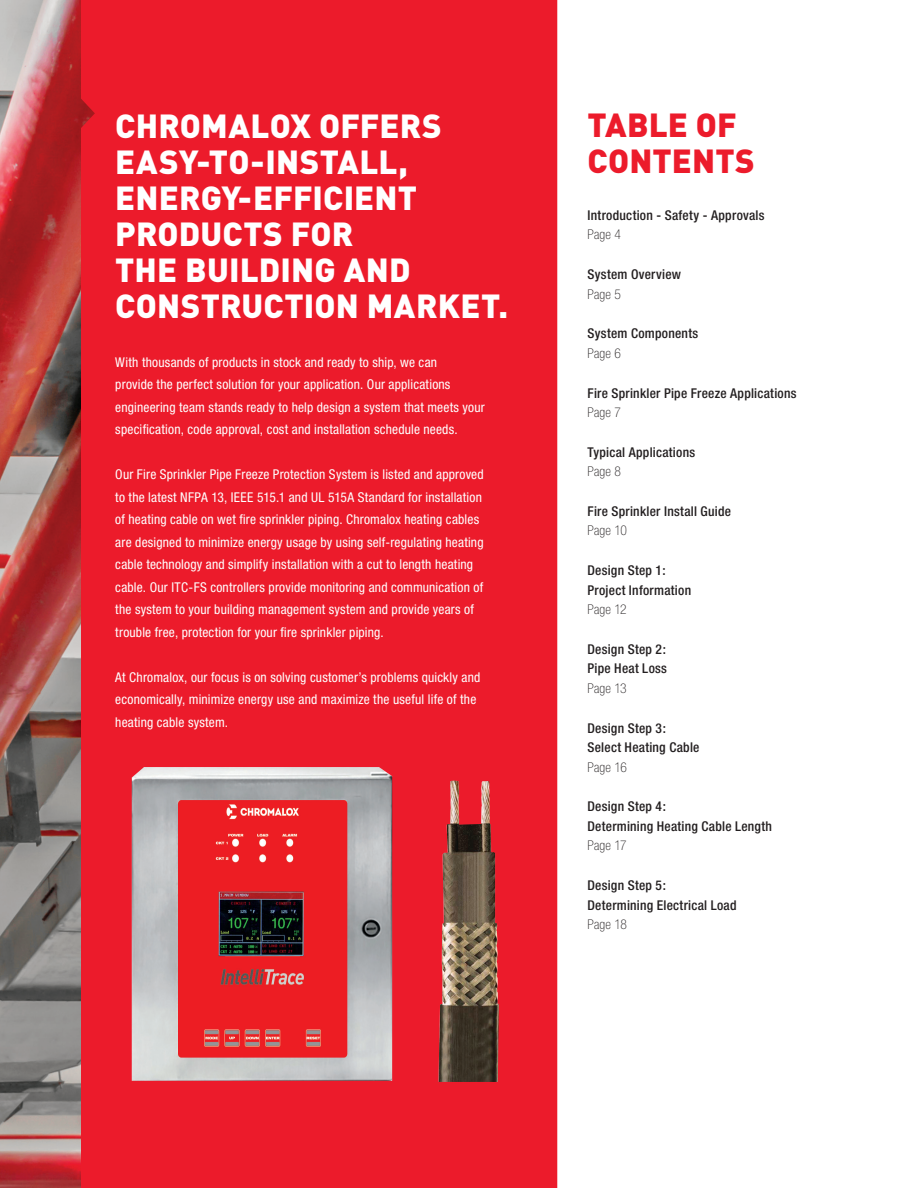
<style>
.page{position:relative;width:918px;height:1188px;background:#fff}
.page>*{position:absolute;margin:0;border:0;box-sizing:border-box;transform-origin:0 0}
.t1{font:900 33px/36px "DIN";letter-spacing:.005em;color:#fff}
.t2{font:900 33px/36px "DIN";letter-spacing:.005em;color:#ec1b2b}
.t3{font:condensed 13.5px/22.5px "Helvetica Neue";letter-spacing:.015em;color:#fff}
.t4{font:500 condensed 13.5px/19.5px "Helvetica Neue";letter-spacing:.02em;color:#231f20}
.t5{font:100 condensed 13.5px "Helvetica Neue";letter-spacing:.02em;color:#231f20}
</style>
<div class="page">
<img style="left:0;top:0;width:81px;height:1188px">
<div style="left:81px;top:0;width:476px;height:1188px;background:#ec1b2b"></div>
<img style="left:438px;top:780px;width:61px;height:302px">
<img style="left:132px;top:767px;width:260px;height:314px">
<h1 class="t1" style="left:115px;top:106px;width:395px">CHROMALOX OFFERS<br>EASY-TO-INSTALL,<br>ENERGY-EFFICIENT<br>PRODUCTS FOR<br>THE BUILDING AND<br>CONSTRUCTION MARKET.</h1>
<h1 class="t2" style="left:588px;top:105px;width:169px">TABLE OF<br>CONTENTS</h1>
<p class="t4" style="left:588px;top:205px;width:178px">Introduction - Safety - Approvals</p>
<p class="t5" style="left:588px;top:227px;width:35px">Page 4</p>
<p class="t4" style="left:588px;top:264px;width:95px">System Overview</p>
<p class="t5" style="left:588px;top:286px;width:35px">Page 5</p>
<p class="t4" style="left:588px;top:324px;width:112px">System Components</p>
<p class="t5" style="left:588px;top:345px;width:35px">Page 6</p>
<p class="t4" style="left:588px;top:383px;width:211px">Fire Sprinkler Pipe Freeze Applications</p>
<p class="t5" style="left:588px;top:405px;width:35px">Page 7</p>
<p class="t4" style="left:588px;top:442px;width:109px">Typical Applications</p>
<p class="t5" style="left:588px;top:464px;width:35px">Page 8</p>
<p class="t4" style="left:588px;top:501px;width:145px">Fire Sprinkler Install Guide</p>
<p class="t5" style="left:588px;top:523px;width:41px">Page 10</p>
<p class="t4" style="left:588px;top:561px;width:105px">Design Step 1:<br>Project Information</p>
<p class="t5" style="left:588px;top:602px;width:41px">Page 12</p>
<p class="t4" style="left:588px;top:639px;width:81px">Design Step 2:<br>Pipe Heat Loss</p>
<p class="t5" style="left:588px;top:681px;width:41px">Page 13</p>
<p class="t4" style="left:588px;top:718px;width:113px">Design Step 3:<br>Select Heating Cable</p>
<p class="t5" style="left:588px;top:759px;width:41px">Page 16</p>
<p class="t4" style="left:588px;top:797px;width:186px">Design Step 4:<br>Determining Heating Cable Length</p>
<p class="t5" style="left:588px;top:838px;width:41px">Page 17</p>
<p class="t4" style="left:588px;top:875px;width:151px">Design Step 5:<br>Determining Electrical Load</p>
<p class="t5" style="left:588px;top:917px;width:41px">Page 18</p>
<p class="t3" style="left:115px;top:351px;width:371px">With thousands of products in stock and ready to ship, we can<br>provide the perfect solution for your application. Our applications engineering team stands ready to help design a system that meets your specification, code approval, cost and installation schedule needs.</p>
<p class="t3" style="left:115px;top:463px;width:370px">Our Fire Sprinkler Pipe Freeze Protection System is listed and approved to the latest NFPA 13, IEEE 515.1 and UL 515A Standard for installation of heating cable on wet fire sprinkler piping. Chromalox heating cables are designed to minimize energy usage by using self-regulating heating cable technology and simplify installation with a cut to length heating cable. Our ITC-FS controllers provide monitoring and communication of the system to your building management system and provide years of trouble free, protection for your fire sprinkler piping.</p>
<p class="t3" style="left:115px;top:666px;width:367px">At Chromalox, our focus is on solving customer’s problems quickly and economically, minimize energy use and maximize the useful life of the heating cable system.</p>
</div>
